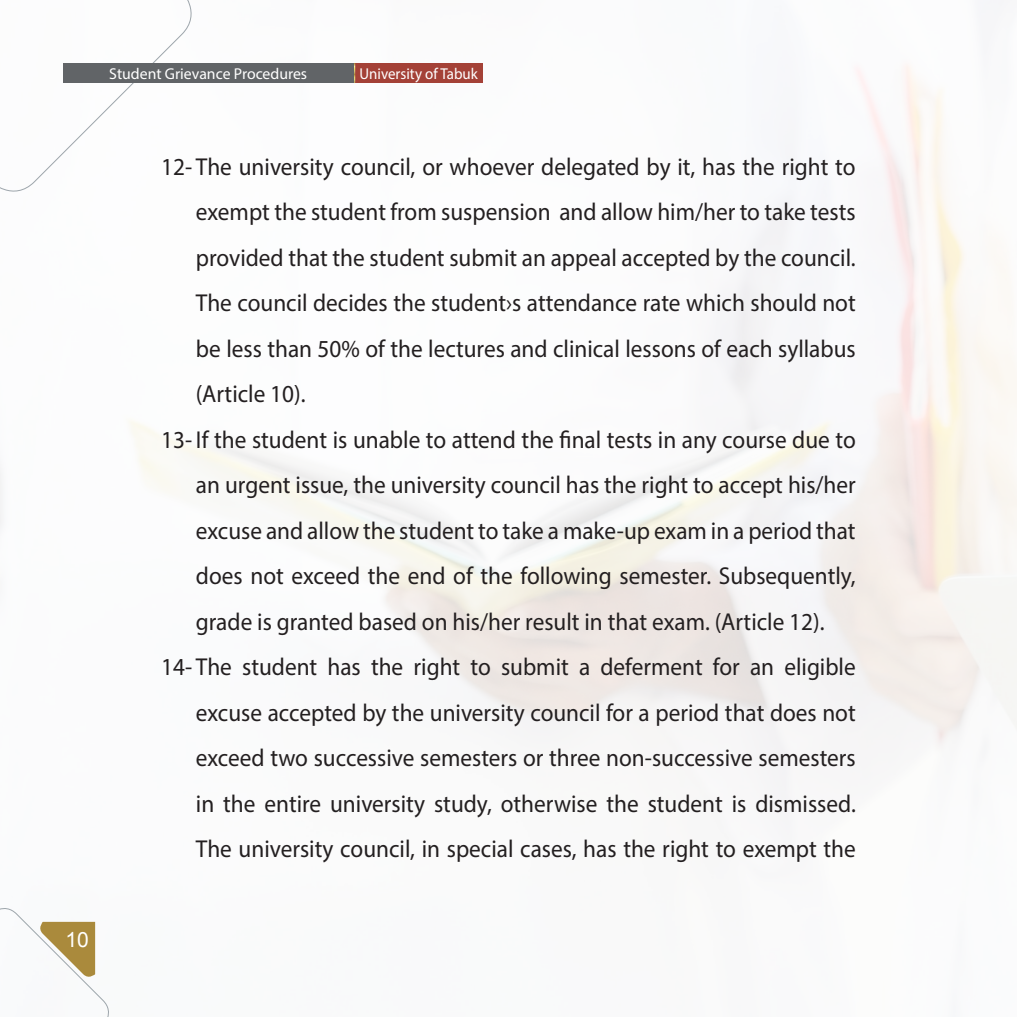
<style>
.page{position:relative;width:1017px;height:1017px;background:#fff}
.page>*{position:absolute;margin:0;border:0;box-sizing:border-box;transform-origin:0 0}
.t1{font:24.5px/45.5px "Myriad Pro";color:#231f20;text-align:justify;scale:.95 1}
.t2{font:21px "Arial";color:#fff}
.t3{font:15.75px "Myriad Pro";color:#fff}
.t4{font:15.75px "Myriad Pro";color:#fff;scale:.95 1}
</style>
<div class="page">
<img style="left:204px;top:63px;width:813px;height:757px">
<svg style="left:0;top:0;width:204px;height:528px"></svg>
<div style="left:355px;top:63px;width:127px;height:20px;background:#a44137"></div>
<hr style="left:353px;top:63px;width:2px;height:20px;background:#fff">
<svg style="left:0;top:908px;width:109px;height:109px"></svg>
<div style="left:63px;top:63px;width:290px;height:20px;background:#616467"></div>
<p class="t3" style="left:109px;top:64px;width:199px">Student Grievance Procedures</p>
<p class="t4" style="left:360px;top:64px;width:126px">University of Tabuk</p>
<p class="t2" style="left:65px;top:926px;width:25px">10</p>
<p class="t1" style="left:196px;top:143px;width:696px;text-indent:-35px">12- The university council, or whoever delegated by it, has the right to exempt the student from suspension and allow him/her to take tests provided that the student submit an appeal accepted by the council.<br>The council decides the student›s attendance rate which should not be less than 50% of the lectures and clinical lessons of each syllabus (Article 10).</p>
<p class="t1" style="left:196px;top:416px;width:696px;text-indent:-35px">13- If the student is unable to attend the final tests in any course due to an urgent issue, the university council has the right to accept his/her excuse and allow the student to take a make-up exam in a period that does not exceed the end of the following semester. Subsequently, grade is granted based on his/her result in that exam. (Article 12).</p>
<p class="t1" style="left:196px;top:644px;width:696px;text-indent:-35px">14- The student has the right to submit a deferment for an eligible excuse accepted by the university council for a period that does not exceed two successive semesters or three non-successive semesters in the entire university study, otherwise the student is dismissed.<br>The university council, in special cases, has the right to exempt the</p>
</div>
